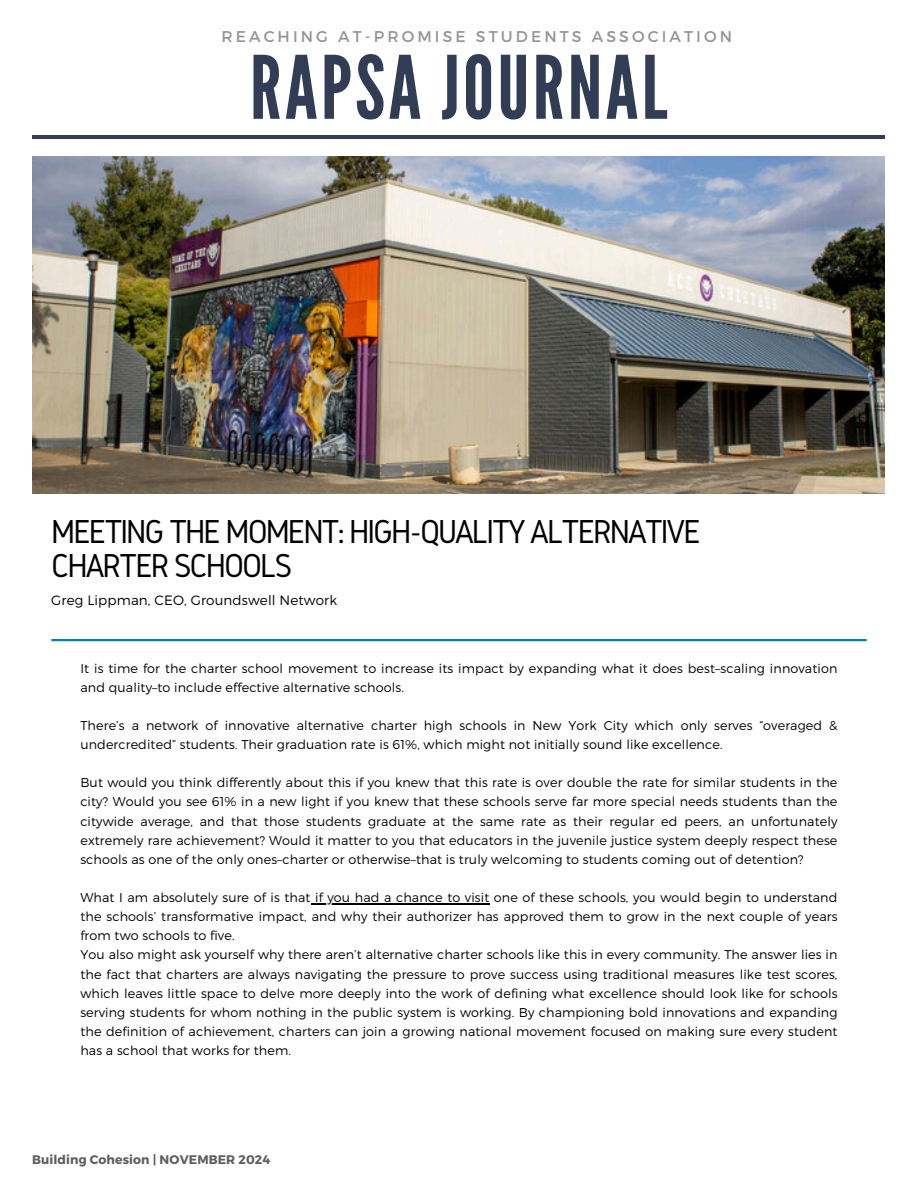
<style>
.page{position:relative;width:918px;height:1188px;background:#fff}
.page>*{position:absolute;margin:0;border:0;box-sizing:border-box;transform-origin:0 0}
.t1{font:87.15px "League Gothic";letter-spacing:.04em;color:#313c55}
.t2{font:34.5px/33.8px "Gidole";letter-spacing:-.06em;color:#000}
.t3{font:15.6px "Montserrat";letter-spacing:.2em;color:#919597}
.t4{font:300 13.5px "Montserrat";letter-spacing:.01em;color:#000}
.t5{font:300 12.75px/19px "Montserrat";letter-spacing:.01em;color:#000}
.t6{font:700 12.45px "Montserrat";letter-spacing:.01em;color:#5f5f5f}
</style>
<div class="page">
<hr style="left:33px;top:135px;width:852px;height:3px;background:#313c55">
<img style="left:33px;top:157px;width:851px;height:336px">
<hr style="left:311px;top:903px;width:178px;height:1px;background:#000">
<hr style="left:51px;top:639px;width:816px;height:2px;background:#0084a9">
<h4 class="t3" style="left:221px;top:27px;width:512px">REACHING AT-PROMISE STUDENTS ASSOCIATION</h4>
<h3 class="t1" style="left:250px;top:37px;width:419px">RAPSA JOURNAL</h3>
<p class="t2" style="left:51px;top:514px;width:651px">MEETING THE MOMENT: HIGH-QUALITY ALTERNATIVE<br>CHARTER SCHOOLS</p>
<p class="t4" style="left:51px;top:592px;width:287px">Greg Lippman, CEO, Groundswell Network</p>
<p class="t5" style="left:80px;top:658px;width:759px">It is time for the charter school movement to increase its impact by expanding what it does best–scaling innovation and quality–to include effective alternative schools.</p>
<h2 class="t5" style="left:80px;top:715px;width:759px">There’s a network of innovative alternative charter high schools in New York City which only serves “overaged &amp; undercredited” students. Their graduation rate is 61%, which might not initially sound like excellence.</h2>
<p class="t5" style="left:80px;top:773px;width:759px;text-align:justify">But would you think differently about this if you knew that this rate is over double the rate for similar students in the city? Would you see 61% in a new light if you knew that these schools serve far more special needs students than the citywide average, and that those students graduate at the same rate as their regular ed peers, an unfortunately extremely rare achievement? Would it matter to you that educators in the juvenile justice system deeply respect these schools as one of the only ones–charter or otherwise–that is truly welcoming to students coming out of detention?</p>
<p class="t5" style="left:80px;top:887px;width:759px">What I am absolutely sure of is that if you had a chance to visit one of these schools, you would begin to understand</p>
<p class="t5" style="left:80px;top:907px;width:759px">the schools’ transformative impact, and why their authorizer has approved them to grow in the next couple of years from two schools to five.<br>You also might ask yourself why there aren’t alternative charter schools like this in every community. The answer lies in</p>
<p class="t5" style="left:80px;top:964px;width:759px;text-align:justify">the fact that charters are always navigating the pressure to prove success using traditional measures like test scores, which leaves little space to delve more deeply into the work of defining what excellence should look like for schools serving students for whom nothing in the public system is working. By championing bold innovations and expanding the definition of achievement, charters can join a growing national movement focused on making sure every student has a school that works for them.</p>
<p class="t6" style="left:32px;top:1152px;width:240px">Building Cohesion | NOVEMBER 2024</p>
</div>
